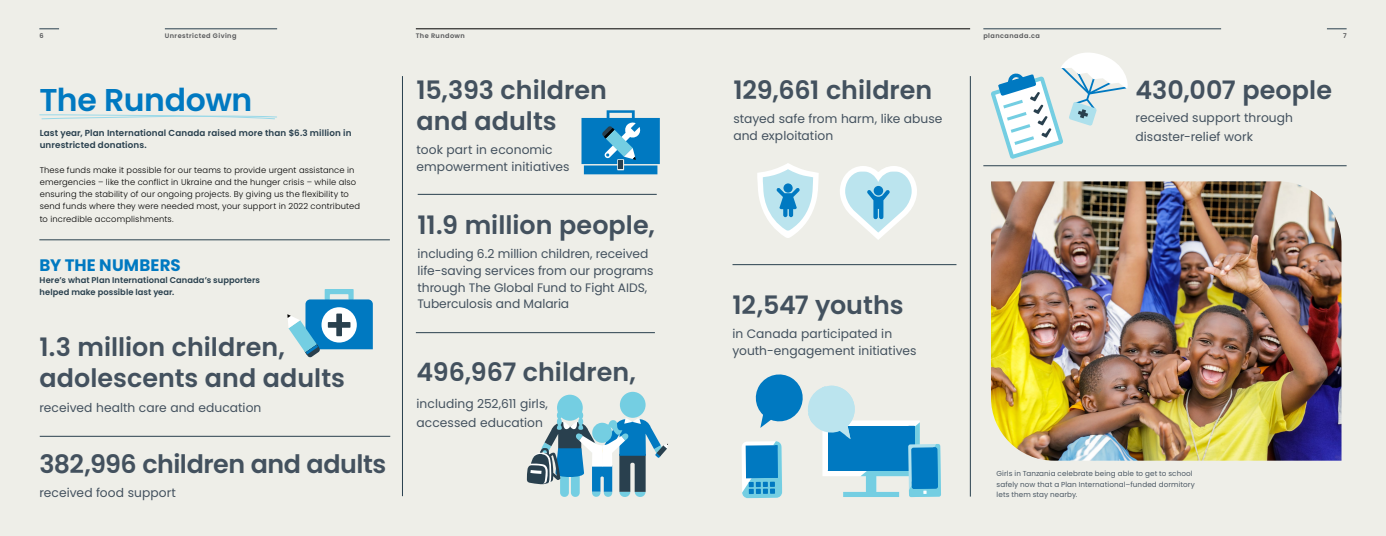
<style>
.page{position:relative;width:1386px;height:536px;background:#eeeee8}
.page>*{position:absolute;margin:0;border:0;box-sizing:border-box;transform-origin:0 0}
.t1{font:600 31.5px "Poppins";letter-spacing:-.01em;color:#0079c1}
.t2{font:600 25.38px/30.6px "Poppins";color:#43515e}
.t3{font:600 25.38px "Poppins";letter-spacing:-.02em;color:#43515e}
.t4{font:700 16.62px "Poppins";letter-spacing:.01em;color:#0079c1}
.t5{font:12.25px/16.6px "Poppins";color:#43515e}
.t6{font:600 8.75px/12.2px "Poppins";letter-spacing:.015em;color:#29404e}
.t7{font:300 8.31px/12.2px "Poppins";letter-spacing:.02em;color:#000}
.t8{font:600 8.31px/12.2px "Poppins";letter-spacing:.01em;color:#29404e}
.t9{font:7.17px/10.5px "Poppins";letter-spacing:.01em;color:#4b5864}
.t10{font:600 6.56px "Poppins";letter-spacing:.065em;color:#58595b}
</style>
<div class="page">
<svg style="left:39px;top:114px;width:238px;height:6px"></svg>
<img style="left:991px;top:181px;width:351px;height:279px">
<hr style="left:970px;top:76px;width:1px;height:420px;background:#29404e">
<hr style="left:402px;top:76px;width:1px;height:420px;background:#29404e">
<hr style="left:40px;top:436px;width:350px;height:1px;background:#29404e">
<hr style="left:418px;top:194px;width:239px;height:1px;background:#29404e">
<hr style="left:733px;top:264px;width:223px;height:1px;background:#29404e">
<hr style="left:983px;top:165px;width:364px;height:1px;background:#29404e">
<svg style="left:287px;top:289px;width:86px;height:68px"></svg>
<svg style="left:742px;top:374px;width:199px;height:124px"></svg>
<svg style="left:757px;top:163px;width:62px;height:75px"></svg>
<svg style="left:840px;top:166px;width:76px;height:74px"></svg>
<hr style="left:39px;top:239px;width:351px;height:1px;background:#29404e">
<svg style="left:991px;top:53px;width:137px;height:106px"></svg>
<svg style="left:582px;top:110px;width:78px;height:64px;background:#3894c8"></svg>
<hr style="left:416px;top:332px;width:239px;height:1px;background:#29404e">
<div style="left:620px;top:391px;width:26px;height:26px;background:#74cee2;border-radius:50%"></div>
<div style="left:557px;top:394px;width:26px;height:26px;background:#74cee2;border-radius:50%"></div>
<div style="left:578px;top:411px;width:5px;height:8px;background:#74cee2;border-radius:50%"></div>
<div style="left:557px;top:411px;width:5px;height:8px;background:#74cee2;border-radius:50%"></div>
<svg style="left:527px;top:418px;width:141px;height:79px"></svg>
<hr style="left:983px;top:29px;width:238px;height:1px;background:#29404e">
<svg style="left:1327px;top:29px;width:20px;height:1px"></svg>
<hr style="left:165px;top:29px;width:112px;height:1px;background:#29404e">
<svg style="left:39px;top:29px;width:20px;height:1px"></svg>
<hr style="left:416px;top:29px;width:554px;height:1px;background:#000">
<p class="t10" style="left:39px;top:32px;width:6px">6</p>
<p class="t10" style="left:165px;top:32px;width:73px">Unrestricted Giving</p>
<p class="t10" style="left:416px;top:32px;width:51px">The Rundown</p>
<p class="t10" style="left:983px;top:32px;width:58px">plancanada.ca</p>
<p class="t10" style="left:1343px;top:32px;width:5px">7</p>
<h1 class="t1" style="left:39px;top:82px;width:215px">The Rundown</h1>
<p class="t6" style="left:40px;top:126px;width:313px">Last year, Plan International Canada raised more than $6.3 million in unrestricted donations.</p>
<p class="t7" style="left:40px;top:163px;width:322px">These funds make it possible for our teams to provide urgent assistance in emergencies – like the conflict in Ukraine and the hunger crisis – while also ensuring the stability of our ongoing projects. By giving us the flexibility to send funds where they were needed most, your support in 2022 contributed to incredible accomplishments.</p>
<h3 class="t4" style="left:40px;top:255px;width:142px">BY THE NUMBERS</h3>
<p class="t8" style="left:40px;top:274px;width:222px">Here’s what Plan International Canada’s supporters helped make possible last year.</p>
<h2 class="t2" style="left:39px;top:332px;width:307px">1.3 million children, adolescents and adults</h2>
<p class="t5" style="left:39px;top:399px;width:224px">received health care and education</p>
<h2 class="t3" style="left:39px;top:449px;width:348px">382,996 children and adults</h2>
<p class="t5" style="left:39px;top:484px;width:138px">received food support</p>
<h2 class="t2" style="left:417px;top:75px;width:192px">15,393 children and adults</h2>
<p class="t5" style="left:417px;top:141px;width:155px">took part in economic empowerment initiatives</p>
<h2 class="t2" style="left:418px;top:210px;width:239px">11.9 million people,</h2>
<p class="t5" style="left:418px;top:246px;width:237px">including 6.2 million children, received life-saving services from our programs through The Global Fund to Fight AIDS, Tuberculosis and Malaria</p>
<h2 class="t2" style="left:417px;top:357px;width:221px">496,967 children,</h2>
<p class="t5" style="left:417px;top:394px;width:133px;line-height:19.2px">including 252,611 girls, accessed education</p>
<h2 class="t2" style="left:733px;top:75px;width:200px">129,661 children</h2>
<p class="t5" style="left:733px;top:111px;width:211px">stayed safe from harm, like abuse and exploitation</p>
<h2 class="t2" style="left:1136px;top:75px;width:198px">430,007 people</h2>
<p class="t5" style="left:1136px;top:108px;width:159px;line-height:19.2px">received support through disaster-relief work</p>
<h2 class="t2" style="left:732px;top:289px;width:173px">12,547 youths</h2>
<p class="t5" style="left:732px;top:325px;width:186px">in Canada participated in youth-engagement initiatives</p>
<p class="t9" style="left:997px;top:468px;width:200px">Girls in Tanzania celebrate being able to get to school safely now that a Plan International–funded dormitory lets them stay nearby.</p>
</div>
